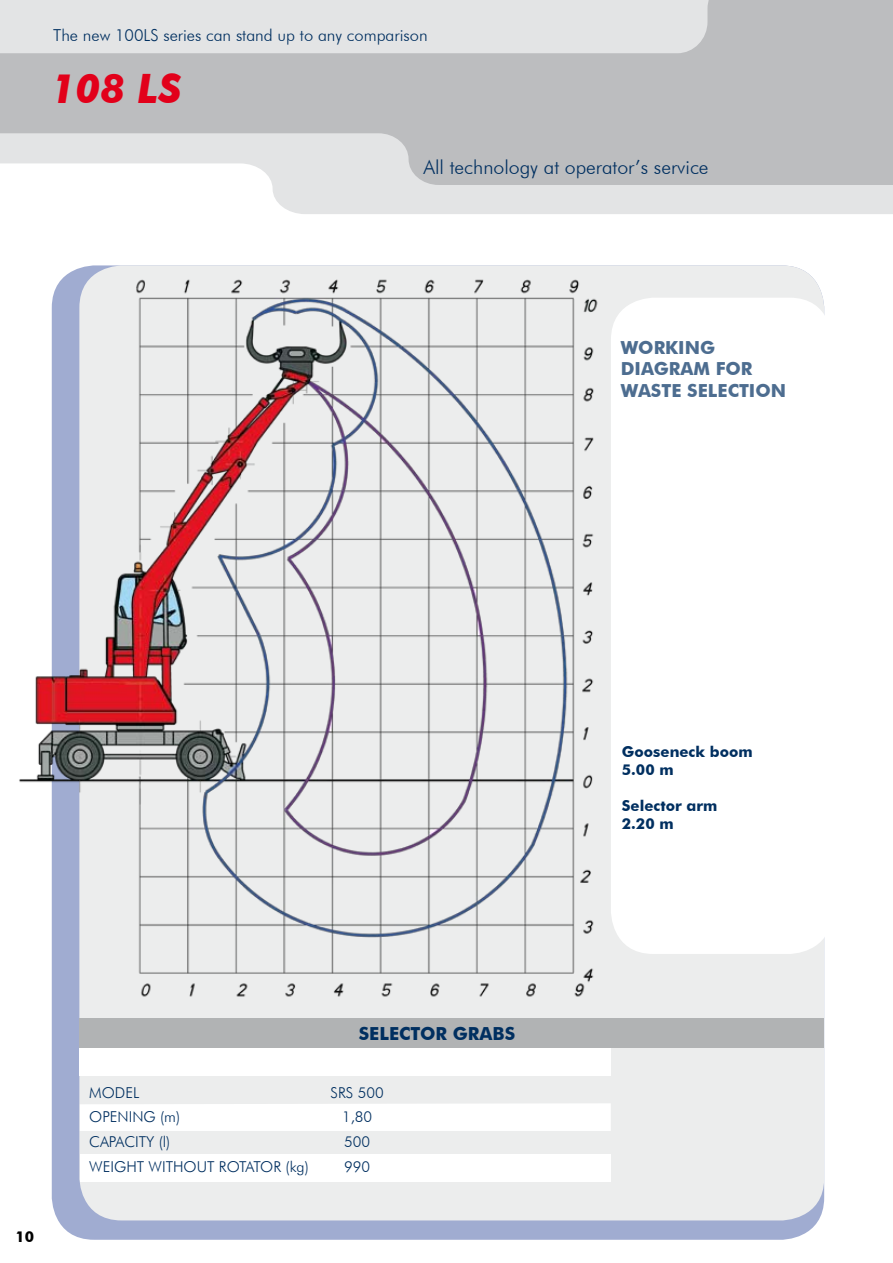
<style>
.page{position:relative;width:893px;height:1263px;background:#fff}
.page>*{position:absolute;margin:0;border:0;box-sizing:border-box;transform-origin:0 0}
.t1{font:italic 700 40.5px "Futura BT";color:#e2001a}
.t2{font:300 19.5px "Futura BT";color:#002f60}
.t3{font:700 18px/21.6px "Futura BT";color:#4d6d90}
.t4{font:700 18px "Futura BT";color:#002f60}
.t5{font:300 16.5px "Futura BT";color:#002f60}
.t6{font:300 15px/24.8px "Futura BT";color:#002f60}
.t7{font:700 15px/18px "Futura BT";color:#002f60}
.t8{font:700 15px "Futura BT";color:#000}
</style>
<div class="page">
<div style="left:52px;top:265px;width:772px;height:975px;background:#a0acd1;border-radius:43px"></div>
<div style="left:79px;top:265px;width:745px;height:955px;background:#eceded;border-radius:43px"></div>
<div style="left:611px;top:298px;width:221px;height:656px;background:#fff;border-radius:43px"></div>
<img style="left:19px;top:265px;width:599px;height:752px">
<div style="left:79px;top:1018px;width:745px;height:30px;background:#b1b3b4"></div>
<div style="left:80px;top:1103px;width:531px;height:28px;background:#fff"></div>
<div style="left:80px;top:1154px;width:531px;height:27px;background:#fff"></div>
<div style="left:79px;top:1048px;width:532px;height:28px;background:#fff"></div>
<div style="left:272px;top:185px;width:621px;height:29px;background:#e3e4e5"></div>
<svg style="left:0;top:0;width:893px;height:185px;background:#cacbcd"></svg>
<p class="t5" style="left:53px;top:25px;width:376px">The new 100LS series can stand up to any comparison</p>
<h1 class="t1" style="left:51px;top:64px;width:132px">108 LS</h1>
<h2 class="t2" style="left:423px;top:155px;width:287px">All technology at operator’s service</h2>
<p class="t3" style="left:621px;top:337px;width:71px">WORKING<br>DIAGRAM</p>
<p class="t3" style="left:716px;top:358px;width:24px">FOR</p>
<p class="t3" style="left:621px;top:380px;width:13px">WASTE</p>
<p class="t3" style="left:687px;top:380px;width:12px">SELECTION</p>
<p class="t8" style="left:16px;top:1227px;width:20px">10</p>
<p class="t6" style="left:89px;top:1080px;width:92px">Model<br>Openi ng (m)<br>Capacity (l)<br>Weight without</p>
<p class="t6" style="left:219px;top:1154px;width:10px">rotator</p>
<p class="t6" style="left:286px;top:1154px;width:25px">(kg)</p>
<p class="t4" style="left:359px;top:1022px;width:23px">SELECTOR</p>
<p class="t4" style="left:453px;top:1022px;width:64px">GRABS</p>
<p class="t6" style="left:331px;top:1080px;width:55px;text-align:center">SRS 500<br>1,80<br>500<br>990</p>
<p class="t7" style="left:622px;top:743px;width:132px">GOOSENECK BOOM<br>5.00 M</p>
<p class="t7" style="left:622px;top:797px;width:97px">SELECTOR ARM<br>2.20 M</p>
</div>
